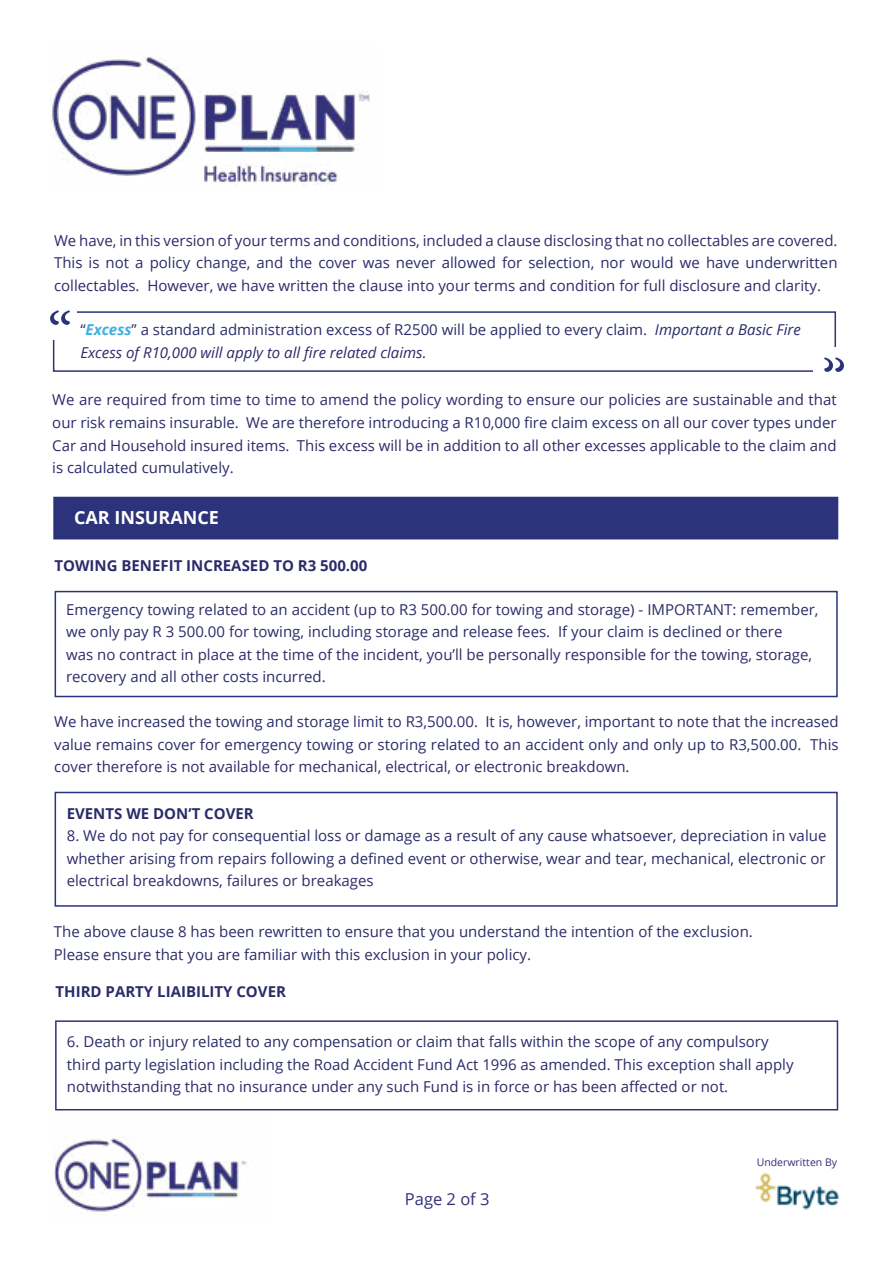
<style>
.page{position:relative;width:893px;height:1263px;background:#fff}
.page>*{position:absolute;margin:0;border:0;box-sizing:border-box;transform-origin:0 0}
.t1{font:63px "Minion Pro";color:#2d337a}
.t2{font:700 18px "Open Sans";color:#fff}
.t3{font:16.5px "Open Sans";color:#313179}
.t4{font:15px/22.5px "Open Sans";color:#2b2b6a;text-align:justify}
.t5{font:700 15px "Open Sans";color:#2b2b6a}
.t6{font:italic 15px "Open Sans";color:#2b2b6a}
.t7{font:10.5px "Open Sans";color:#322f78}
.s1{font-weight:700;font-style:italic;color:#3fafdf}
.s2{font-style:italic}
</style>
<div class="page">
<img style="left:755px;top:1172px;width:85px;height:38px">
<img style="left:51px;top:56px;width:319px;height:130px">
<img style="left:53px;top:1137px;width:194px;height:75px">
<div style="left:53px;top:311px;width:783px;height:61px;border:2px solid #2d337a"></div>
<div style="left:52px;top:306px;width:24px;height:33px;background:#fff"></div>
<div style="left:813px;top:347px;width:25px;height:27px;background:#fff"></div>
<div style="left:53px;top:497px;width:785px;height:42px;background:#2d337a"></div>
<div style="left:55px;top:591px;width:783px;height:106px;border:2px solid #2d337a"></div>
<div style="left:55px;top:792px;width:783px;height:115px;border:2px solid #2d337a"></div>
<div style="left:55px;top:1020px;width:783px;height:90px;border:2px solid #2d337a"></div>
<p class="t4" style="left:54px;top:228px;width:785px">We have, in this version of your terms and conditions, included a clause disclosing that no collectables are covered.<br>This is not a policy change, and the cover was never allowed for selection, nor would we have underwritten collectables. However, we have written the clause into your terms and condition for full disclosure and clarity.</p>
<h1 class="t1" style="left:47px;top:293px;width:27px">“</h1>
<p class="t4" style="left:80px;top:318px;width:722px">“<span class="s1">Excess</span>” a standard administration excess of R2500 will be applied to every claim. <span class="s2">Important a Basic Fire</span></p>
<p class="t6" style="left:80px;top:342px;width:348px">Excess of R10,000 will apply to all fire related claims.</p>
<p class="t4" style="left:52px;top:388px;width:786px">We are required from time to time to amend the policy wording to ensure our policies are sustainable and that our risk remains insurable. We are therefore introducing a R10,000 fire claim excess on all our cover types under Car and Household insured items. This excess will be in addition to all other excesses applicable to the claim and is calculated cumulatively.</p>
<p class="t2" style="left:74px;top:505px;width:147px">CAR INSURANCE</p>
<p class="t5" style="left:54px;top:555px;width:314px">TOWING BENEFIT INCREASED TO R3 500.00</p>
<p class="t4" style="left:66px;top:598px;width:754px;text-align:left">Emergency towing related to an accident (up to R3 500.00 for towing and storage) - IMPORTANT: remember, we only pay R 3 500.00 for towing, including storage and release fees. If your claim is declined or there<br>was no contract in place at the time of the incident, you’ll be personally responsible for the towing, storage, recovery and all other costs incurred.</p>
<p class="t4" style="left:54px;top:710px;width:786px">We have increased the towing and storage limit to R3,500.00. It is, however, important to note that the increased value remains cover for emergency towing or storing related to an accident only and only up to R3,500.00. This cover therefore is not available for mechanical, electrical, or electronic breakdown.</p>
<p class="t5" style="left:67px;top:802px;width:189px">EVENTS WE DON’T COVER</p>
<p class="t4" style="left:67px;top:824px;width:761px">8. We do not pay for consequential loss or damage as a result of any cause whatsoever, depreciation in value whether arising from repairs following a defined event or otherwise, wear and tear, mechanical, electronic or electrical breakdowns, failures or breakages</p>
<p class="t4" style="left:54px;top:920px;width:700px">The above clause 8 has been rewritten to ensure that you understand the intention of the exclusion.<br>Please ensure that you are familiar with this exclusion in your policy.</p>
<p class="t5" style="left:56px;top:981px;width:232px">THIRD PARTY LIAIBILITY COVER</p>
<p class="t4" style="left:67px;top:1030px;width:728px;text-align:left">6. Death or injury related to any compensation or claim that falls within the scope of any compulsory third party legislation including the Road Accident Fund Act 1996 as amended. This exception shall apply notwithstanding that no insurance under any such Fund is in force or has been affected or not.</p>
<p class="t3" style="left:405px;top:1188px;width:86px">Page 2 of 3</p>
<p class="t7" style="left:757px;top:1155px;width:82px">Underwritten By</p>
</div>
